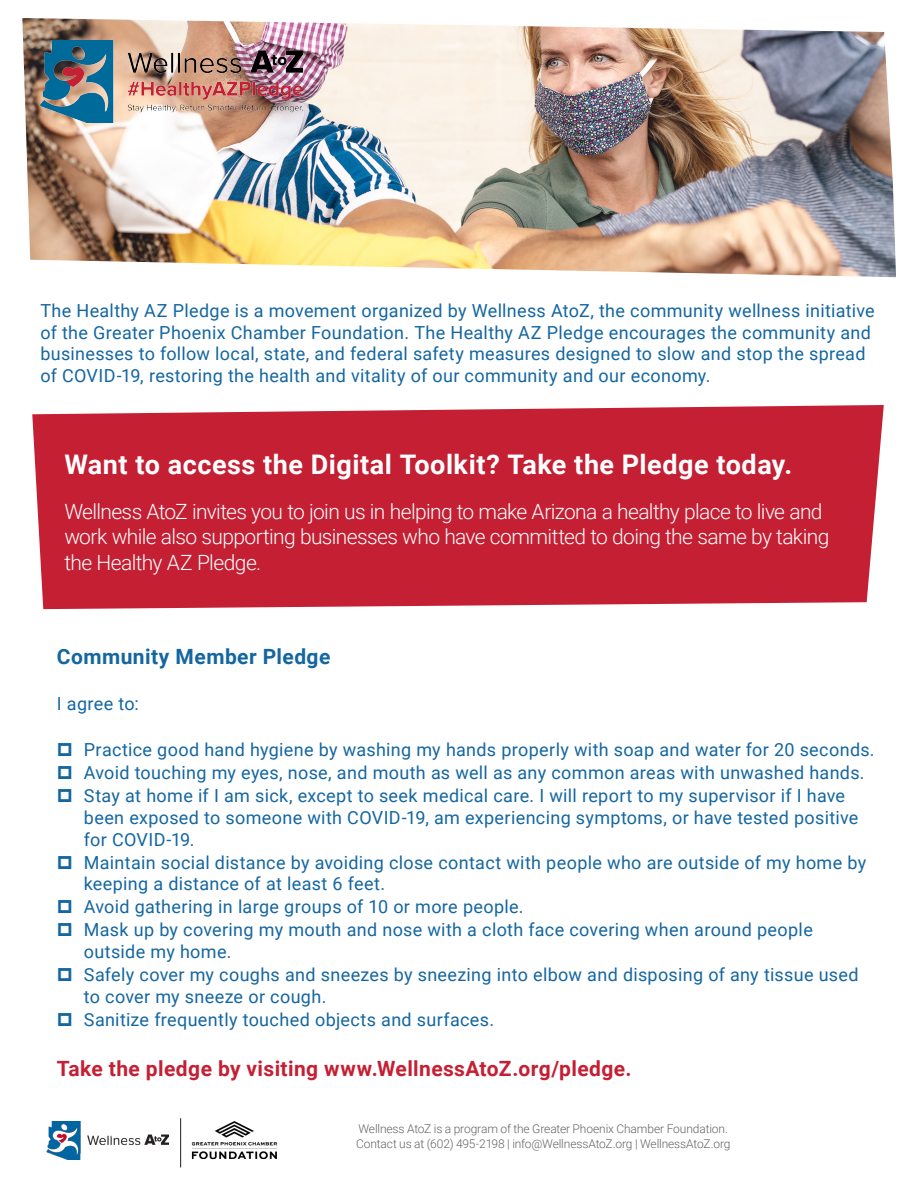
<style>
.page{position:relative;width:918px;height:1188px;background:#fff}
.page>*{position:absolute;margin:0;border:0;box-sizing:border-box;transform-origin:0 0}
.t1{font:700 27px "Roboto";letter-spacing:.02em;color:#fff}
.t2{font:300 21px/25.2px "Roboto";letter-spacing:-.03em;color:#fff}
.t3{font:700 21px "Roboto";letter-spacing:.02em;color:#c41f33}
.t4{font:700 21px "Roboto";letter-spacing:.02em;color:#1466a1}
.t5{font:18px/21.6px "Roboto";letter-spacing:.02em;color:#1466a1}
.t6{font:300 12px/15px "Roboto";letter-spacing:-.01em;color:#636366}
</style>
<div class="page">
<img style="left:22px;top:18px;width:874px;height:259px">
<div style="left:32px;top:405px;width:852px;height:204px;background:#c41f33"></div>
<img style="left:46px;top:1121px;width:123px;height:38px">
<img style="left:192px;top:1121px;width:85px;height:39px">
<hr style="left:180px;top:1118px;width:1px;height:49px;background:#231f20">
<img style="left:40px;top:40px;width:263px;height:82px">
<p class="t5" style="left:40px;top:299px;width:836px">The Healthy AZ Pledge is a movement organized by Wellness AtoZ, the community wellness initiative of the Greater Phoenix Chamber Foundation. The Healthy AZ Pledge encourages the community and businesses to follow local, state, and federal safety measures designed to slow and stop the spread of COVID-19, restoring the health and vitality of our community and our economy.</p>
<p class="t1" style="left:64px;top:446px;width:729px">Want to access the Digital Toolkit? Take the Pledge today.</p>
<p class="t2" style="left:64px;top:498px;width:767px">Wellness AtoZ invites you to join us in helping to make Arizona a healthy place to live and work while also supporting businesses who have committed to doing the same by taking the Healthy AZ Pledge.</p>
<p class="t4" style="left:57px;top:642px;width:275px">Community Member Pledge</p>
<p class="t5" style="left:57px;top:692px;width:83px">I agree to:</p>
<p class="t5" style="left:84px;top:738px;width:792px">Practice good hand hygiene by washing my hands properly with soap and water for 20 seconds.</p>
<p class="t5" style="left:84px;top:761px;width:782px">Avoid touching my eyes, nose, and mouth as well as any common areas with unwashed hands.</p>
<p class="t5" style="left:84px;top:784px;width:776px">Stay at home if I am sick, except to seek medical care. I will report to my supervisor if I have been exposed to someone with COVID-19, am experiencing symptoms, or have tested positive for COVID-19.</p>
<p class="t5" style="left:84px;top:851px;width:784px">Maintain social distance by avoiding close contact with people who are outside of my home by keeping a distance of at least 6 feet.</p>
<p class="t5" style="left:84px;top:895px;width:441px">Avoid gathering in large groups of 10 or more people.</p>
<p class="t5" style="left:84px;top:919px;width:730px">Mask up by covering my mouth and nose with a cloth face covering when around people outside my home.</p>
<p class="t5" style="left:84px;top:963px;width:776px">Safely cover my coughs and sneezes by sneezing into elbow and disposing of any tissue used to cover my sneeze or cough.</p>
<p class="t5" style="left:84px;top:1008px;width:412px">Sanitize frequently touched objects and surfaces.</p>
<p class="t3" style="left:57px;top:1053px;width:576px">Take the pledge by visiting www.WellnessAtoZ.org/pledge.</p>
<p class="t6" style="left:356px;top:1121px;width:376px">Wellness AtoZ is a program of the Greater Phoenix Chamber Foundation.<br>Contact us at (602) 495-2198 | info@WellnessAtoZ.org | WellnessAtoZ.org</p>
</div>
